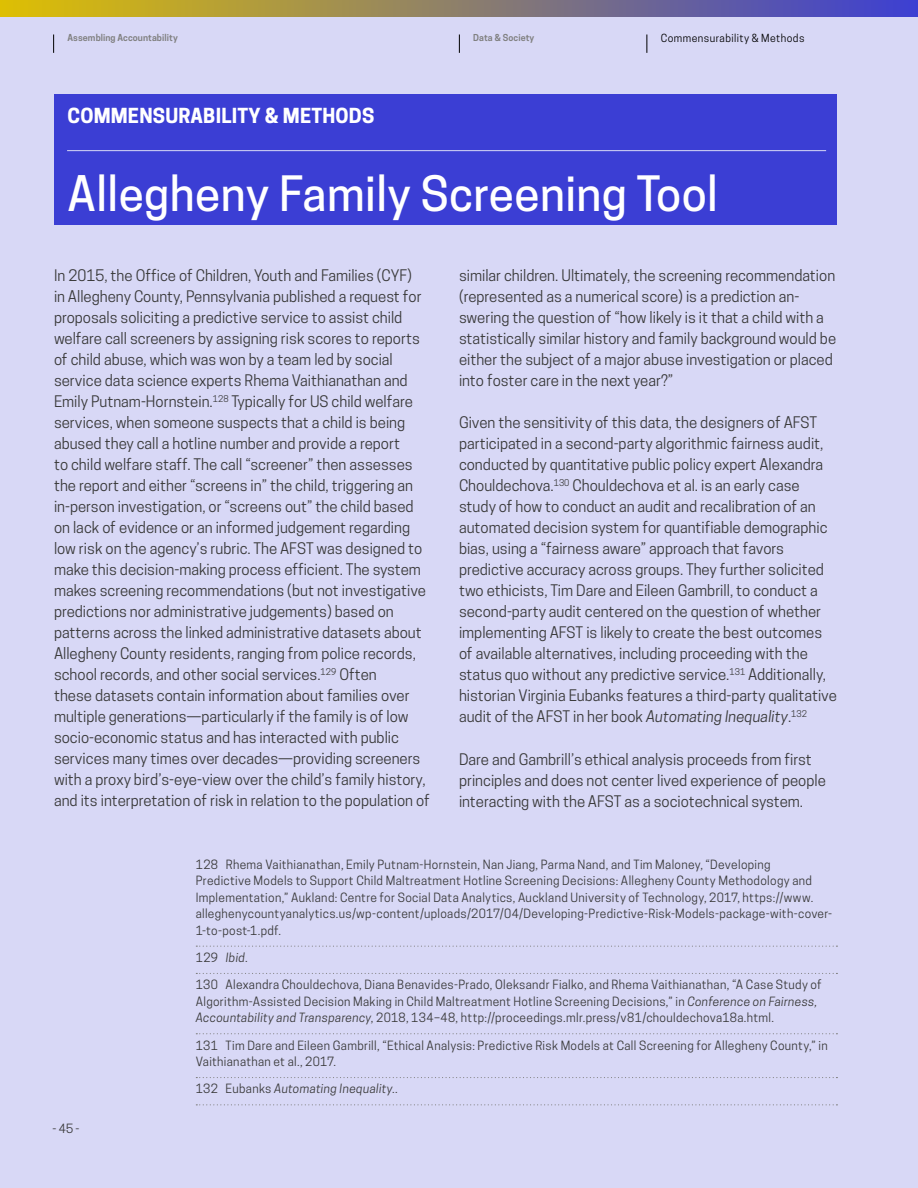
<style>
.page{position:relative;width:918px;height:1188px;background:#fff}
.page>*{position:absolute;margin:0;border:0;box-sizing:border-box;transform-origin:0 0}
.t1{font:500 45.75px "Cooper Hewitt";letter-spacing:.01em;color:#fff}
.t2{font:700 19.5px "Cooper Hewitt";letter-spacing:.01em;color:#fff}
.t3{font:15px/21px "Cooper Hewitt";color:#393939}
.t4{font:12px/16.5px "Cooper Hewitt";letter-spacing:.025em;color:#393939}
.t5{font:italic 12px "Cooper Hewitt";letter-spacing:.025em;color:#393939}
.t6{font:10.5px "Cooper Hewitt";letter-spacing:.04em;color:#000}
.t7{font:600 9px "Cooper Hewitt";letter-spacing:.01em;color:#808080}
.s1{font-style:italic}
.s2{font-style:normal}
</style>
<div class="page">
<div style="left:0;top:0;width:918px;height:18px;background:linear-gradient(to right,#debf02,#3c3fd2)"></div>
<div style="left:0;top:18px;width:918px;height:1170px;background:#d8d8f6"></div>
<svg style="left:646px;top:34px;width:1px;height:19px"></svg>
<svg style="left:53px;top:34px;width:1px;height:19px"></svg>
<svg style="left:459px;top:34px;width:1px;height:19px"></svg>
<svg style="left:196px;top:946px;width:641px;height:1px"></svg>
<svg style="left:196px;top:973px;width:641px;height:1px"></svg>
<svg style="left:196px;top:1033px;width:641px;height:1px"></svg>
<svg style="left:196px;top:1077px;width:641px;height:1px"></svg>
<svg style="left:196px;top:1104px;width:641px;height:1px"></svg>
<div style="left:54px;top:94px;width:782px;height:131px;background:#3b3ed4"></div>
<hr style="left:67px;top:150px;width:759px;height:1px;background:#d8d8f6">
<p class="t7" style="left:68px;top:33px;width:112px">Assembling Accountability</p>
<p class="t7" style="left:473px;top:33px;width:63px">Data &amp; Society</p>
<p class="t6" style="left:661px;top:32px;width:145px">Commensurability &amp; Methods</p>
<h2 class="t2" style="left:68px;top:104px;width:308px">COMMENSURABILITY &amp; METHODS</h2>
<h1 class="t1" style="left:68px;top:167px;width:652px">Allegheny Family Screening Tool</h1>
<p class="t3" style="left:54px;top:265px;width:377px">In 2015, the Office of Children, Youth and Families (CYF)<br>in Allegheny County, Pennsylvania published a request for proposals soliciting a predictive service to assist child welfare call screeners by assigning risk scores to reports of child abuse, which was won by a team led by social service data science experts Rhema Vaithianathan and Emily Putnam-Hornstein.<sup>128</sup> Typically for US child welfare services, when someone suspects that a child is being abused they call a hotline number and provide a report<br>to child welfare staff. The call “screener” then assesses the report and either “screens in” the child, triggering an in-person investigation, or “screens out” the child based on lack of evidence or an informed judgement regarding low risk on the agency’s rubric. The AFST was designed to make this decision-making process efficient. The system makes screening recommendations (but not investigative predictions nor administrative judgements) based on patterns across the linked administrative datasets about Allegheny County residents, ranging from police records, school records, and other social services.<sup>129</sup> Often<br>these datasets contain information about families over multiple generations—particularly if the family is of low socio-economic status and has interacted with public services many times over decades—providing screeners with a proxy bird’s-eye-view over the child’s family history, and its interpretation of risk in relation to the population of</p>
<p class="t3" style="left:459px;top:265px;width:379px">similar children. Ultimately, the screening recommendation (represented as a numerical score) is a prediction an&shy;swering the question of “how likely is it that a child with a statistically similar history and family background would be either the subject of a major abuse investigation or placed into foster care in the next year?”</p>
<p class="t3" style="left:459px;top:412px;width:379px">Given the sensitivity of this data, the designers of AFST participated in a second-party algorithmic fairness audit, conducted by quantitative public policy expert Alexandra Chouldechova.<sup>130</sup> Chouldechova et al. is an early case study of how to conduct an audit and recalibration of an automated decision system for quantifiable demographic bias, using a “fairness aware” approach that favors predictive accuracy across groups. They further solicited two ethicists, Tim Dare and Eileen Gambrill, to conduct a second-party audit centered on the question of whether implementing AFST is likely to create the best outcomes of available alternatives, including proceeding with the status quo without any predictive service.<sup>131</sup> Additionally, historian Virginia Eubanks features a third-party qualitative audit of the AFST in her book <span class="s1">Automating Inequality</span>.<sup>132</sup></p>
<p class="t3" style="left:459px;top:749px;width:368px">Dare and Gambrill’s ethical analysis proceeds from first principles and does not center lived experience of people interacting with the AFST as a sociotechnical system.</p>
<p class="t4" style="left:52px;top:1121px;width:29px">- 45 -</p>
<p class="t4" style="left:196px;top:856px;width:638px">128 Rhema Vaithianathan, Emily Putnam-Hornstein, Nan Jiang, Parma Nand, and Tim Maloney, “Developing<br>Predictive Models to Support Child Maltreatment Hotline Screening Decisions: Allegheny County Methodology and Implementation,” Aukland: Centre for Social Data Analytics, Auckland University of Technology, 2017, https://www. alleghenycountyanalytics.us/wp-content/uploads/2017/04/Developing-Predictive-Risk-Models-package-with-cover-1-to-post-1.pdf.</p>
<p class="t4" style="left:196px;top:949px;width:54px">129 <span class="s1">Ibid</span>.</p>
<p class="t4" style="left:196px;top:977px;width:628px">130 Alexandra Chouldechova, Diana Benavides-Prado, Oleksandr Fialko, and Rhema Vaithianathan, “A Case Study of<br>Algorithm-Assisted Decision Making in Child Maltreatment Hotline Screening Decisions,” in <span class="s1">Conference on Fairness,<br>Accountability and Transparency</span>, 2018, 134–48, http://proceedings.mlr.press/v81/chouldechova18a.html.</p>
<p class="t4" style="left:196px;top:1037px;width:634px">131 Tim Dare and Eileen Gambrill, “Ethical Analysis: Predictive Risk Models at Call Screening for Allegheny County,” in<br>Vaithianathan et al., 2017.</p>
<p class="t5" style="left:196px;top:1082px;width:204px"><span class="s2">132 Eubanks</span> Automating Inequality<span class="s2">..</span></p>
</div>
